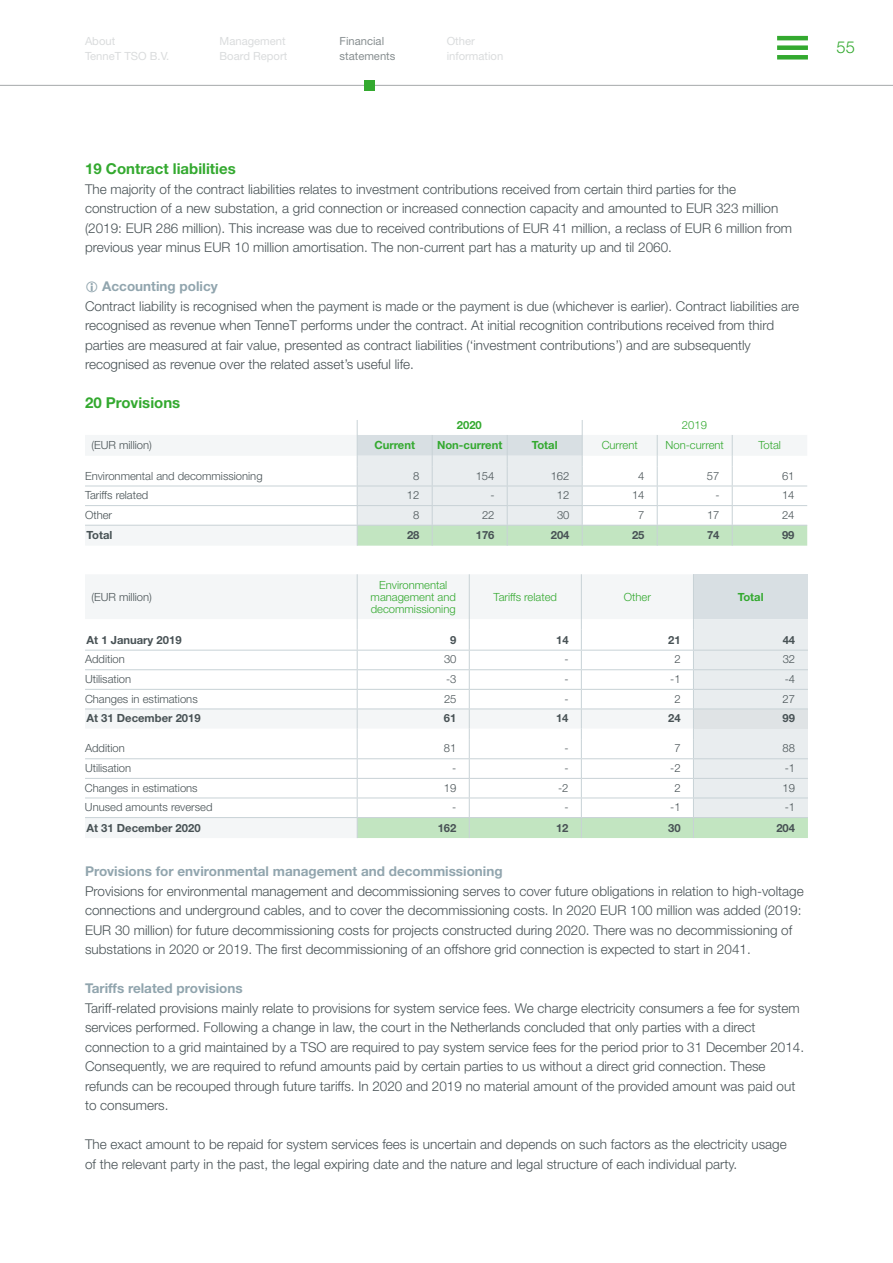
<style>
.page{position:relative;width:893px;height:1263px;background:#fff}
.page>*{position:absolute;margin:0;border:0;box-sizing:border-box;transform-origin:0 0}
.t1{font:300 16.5px "Helvetica Neue LT Std";color:#33a92f}
.t2{font:700 15px "Helvetica Neue LT Std";color:#33a92f}
.t3{font:300 13.5px/19.5px "Helvetica Neue LT Std";color:#485255}
.t4{font:700 13.5px "Helvetica Neue LT Std";color:#91a5ae}
.t5{font:300 11.25px "Helvetica Neue LT Std";color:#485255}
.t6{font:700 11.25px "Helvetica Neue LT Std";color:#485255}
.t7{font:300 11.25px/12px "Helvetica Neue LT Std";color:#33a92f;text-align:center}
.t8{font:11.25px/14.2px "Helvetica Neue LT Std";color:#dadcdd}
.t9{font:700 11.25px "Helvetica Neue LT Std";color:#33a92f}
.t10{font:11.25px/14.2px "Helvetica Neue LT Std";color:#888f91}
</style>
<div class="page">
<svg style="left:85px;top:435px;width:272px;height:111px"></svg>
<hr style="left:85px;top:486px;width:272px;height:1px;background:#c8d2d6">
<hr style="left:85px;top:505px;width:272px;height:1px;background:#c8d2d6">
<hr style="left:85px;top:525px;width:272px;height:1px;background:#c8d2d6">
<svg style="left:357px;top:420px;width:450px;height:126px"></svg>
<svg style="left:85px;top:574px;width:608px;height:264px"></svg>
<div style="left:693px;top:574px;width:115px;height:45px;background:#d8dfe3"></div>
<hr style="left:357px;top:574px;width:1px;height:45px;background:#c8d2d6">
<hr style="left:469px;top:574px;width:1px;height:45px;background:#c8d2d6">
<hr style="left:581px;top:574px;width:1px;height:45px;background:#c8d2d6">
<hr style="left:693px;top:574px;width:1px;height:45px;background:#c8d2d6">
<hr style="left:85px;top:650px;width:272px;height:1px;background:#c8d2d6">
<hr style="left:85px;top:669px;width:272px;height:1px;background:#c8d2d6">
<hr style="left:85px;top:689px;width:272px;height:1px;background:#c8d2d6">
<hr style="left:85px;top:708px;width:272px;height:1px;background:#c8d2d6">
<hr style="left:85px;top:758px;width:272px;height:1px;background:#c8d2d6">
<hr style="left:85px;top:778px;width:272px;height:1px;background:#c8d2d6">
<hr style="left:85px;top:798px;width:272px;height:1px;background:#c8d2d6">
<hr style="left:85px;top:817px;width:272px;height:1px;background:#c8d2d6">
<svg style="left:357px;top:619px;width:451px;height:219px"></svg>
<hr style="left:0;top:85px;width:893px;height:1px;background:#a5a9aa">
<div style="left:364px;top:80px;width:11px;height:10px;background:#33a92f"></div>
<hr style="left:777px;top:36px;width:31px;height:4px;background:#33a92f">
<div style="left:777px;top:45px;width:31px;height:5px;background:#33a92f"></div>
<div style="left:777px;top:55px;width:31px;height:5px;background:#33a92f"></div>
<p class="t8" style="left:85px;top:34px;width:86px">About<br>TenneT TSO B.V.</p>
<p class="t8" style="left:447px;top:34px;width:58px">Other information</p>
<p class="t8" style="left:220px;top:34px;width:69px">Management<br>Board Report</p>
<p class="t10" style="left:340px;top:34px;width:57px">Financial statements</p>
<p class="t1" style="left:837px;top:37px;width:20px">55</p>
<p class="t2" style="left:85px;top:160px;width:152px">19 Contract liabilities</p>
<p class="t3" style="left:85px;top:179px;width:708px">The majority of the contract liabilities relates to investment contributions received from certain third parties for the construction of a new substation, a grid connection or increased connection capacity and amounted to EUR 323 million (2019: EUR 286 million). This increase was due to received contributions of EUR 41 million, a reclass of EUR 6 million from previous year minus EUR 10 million amortisation. The non-current part has a maturity up and til 2060.</p>
<p class="t4" style="left:102px;top:278px;width:117px">Accounting policy</p>
<p class="t3" style="left:85px;top:296px;width:716px">Contract liability is recognised when the payment is made or the payment is due (whichever is earlier). Contract liabilities are recognised as revenue when TenneT performs under the contract. At initial recognition contributions received from third parties are measured at fair value, presented as contract liabilities (‘investment contributions’) and are subsequently recognised as revenue over the related asset’s useful life.</p>
<p class="t2" style="left:85px;top:394px;width:97px">20 Provisions</p>
<p class="t9" style="left:457px;top:418px;width:27px">2020</p>
<p class="t7" style="left:682px;top:418px;width:27px">2019</p>
<p class="t5" style="left:91px;top:438px;width:62px">(EUR million)</p>
<p class="t9" style="left:374px;top:438px;width:42px">Current</p>
<p class="t9" style="left:437px;top:438px;width:67px">Non-current</p>
<p class="t9" style="left:532px;top:438px;width:27px">Total</p>
<p class="t7" style="left:602px;top:439px;width:38px">Current</p>
<p class="t7" style="left:665px;top:439px;width:60px">Non-current</p>
<p class="t7" style="left:758px;top:439px;width:24px">Total</p>
<p class="t5" style="left:85px;top:469px;width:179px">Environmental and decommissioning</p>
<p class="t5" style="left:413px;top:469px;width:8px">8</p>
<p class="t5" style="left:476px;top:469px;width:20px">154</p>
<p class="t5" style="left:551px;top:469px;width:20px">162</p>
<p class="t5" style="left:638px;top:469px;width:8px">4</p>
<p class="t5" style="left:707px;top:469px;width:14px">57</p>
<p class="t5" style="left:782px;top:469px;width:14px">61</p>
<p class="t5" style="left:85px;top:488px;width:65px">Tariffs related</p>
<p class="t5" style="left:407px;top:488px;width:14px">12</p>
<p class="t5" style="left:490px;top:488px;width:6px">-</p>
<p class="t5" style="left:557px;top:488px;width:14px">12</p>
<p class="t5" style="left:632px;top:488px;width:14px">14</p>
<p class="t5" style="left:715px;top:488px;width:6px">-</p>
<p class="t5" style="left:782px;top:488px;width:14px">14</p>
<p class="t5" style="left:85px;top:508px;width:29px">Other</p>
<p class="t5" style="left:413px;top:508px;width:8px">8</p>
<p class="t5" style="left:482px;top:508px;width:14px">22</p>
<p class="t5" style="left:557px;top:508px;width:14px">30</p>
<p class="t5" style="left:638px;top:508px;width:8px">7</p>
<p class="t5" style="left:707px;top:508px;width:14px">17</p>
<p class="t5" style="left:782px;top:508px;width:14px">24</p>
<p class="t6" style="left:87px;top:528px;width:27px">Total</p>
<p class="t6" style="left:407px;top:528px;width:14px">28</p>
<p class="t6" style="left:476px;top:528px;width:20px">176</p>
<p class="t6" style="left:551px;top:528px;width:20px">204</p>
<p class="t6" style="left:632px;top:528px;width:14px">25</p>
<p class="t6" style="left:707px;top:528px;width:14px">74</p>
<p class="t6" style="left:782px;top:528px;width:14px">99</p>
<p class="t5" style="left:91px;top:590px;width:62px">(EUR million)</p>
<p class="t7" style="left:371px;top:578px;width:87px">Environmental management and decommissioning</p>
<p class="t7" style="left:494px;top:590px;width:65px">Tariffs related</p>
<p class="t7" style="left:624px;top:590px;width:29px">Other</p>
<p class="t9" style="left:738px;top:590px;width:27px">Total</p>
<p class="t6" style="left:87px;top:633px;width:97px">At 1 January 2019</p>
<p class="t6" style="left:450px;top:633px;width:8px">9</p>
<p class="t6" style="left:556px;top:633px;width:14px">14</p>
<p class="t6" style="left:668px;top:633px;width:14px">21</p>
<p class="t6" style="left:783px;top:633px;width:14px">44</p>
<p class="t5" style="left:85px;top:652px;width:41px">Addition</p>
<p class="t5" style="left:444px;top:652px;width:14px">30</p>
<p class="t5" style="left:564px;top:652px;width:6px">-</p>
<p class="t5" style="left:674px;top:652px;width:8px">2</p>
<p class="t5" style="left:783px;top:652px;width:14px">32</p>
<p class="t5" style="left:85px;top:672px;width:48px">Utilisation</p>
<p class="t5" style="left:446px;top:672px;width:12px">-3</p>
<p class="t5" style="left:564px;top:672px;width:6px">-</p>
<p class="t5" style="left:670px;top:672px;width:12px">-1</p>
<p class="t5" style="left:785px;top:672px;width:12px">-4</p>
<p class="t5" style="left:85px;top:692px;width:114px">Changes in estimations</p>
<p class="t5" style="left:444px;top:692px;width:14px">25</p>
<p class="t5" style="left:564px;top:692px;width:6px">-</p>
<p class="t5" style="left:674px;top:692px;width:8px">2</p>
<p class="t5" style="left:783px;top:692px;width:14px">27</p>
<p class="t6" style="left:87px;top:711px;width:116px">At 31 December 2019</p>
<p class="t6" style="left:444px;top:711px;width:14px">61</p>
<p class="t6" style="left:556px;top:711px;width:14px">14</p>
<p class="t6" style="left:668px;top:711px;width:14px">24</p>
<p class="t6" style="left:783px;top:711px;width:14px">99</p>
<p class="t5" style="left:85px;top:741px;width:41px">Addition</p>
<p class="t5" style="left:444px;top:741px;width:14px">81</p>
<p class="t5" style="left:564px;top:741px;width:6px">-</p>
<p class="t5" style="left:674px;top:741px;width:8px">7</p>
<p class="t5" style="left:783px;top:741px;width:14px">88</p>
<p class="t5" style="left:85px;top:761px;width:48px">Utilisation</p>
<p class="t5" style="left:452px;top:761px;width:6px">-</p>
<p class="t5" style="left:564px;top:761px;width:6px">-</p>
<p class="t5" style="left:670px;top:761px;width:12px">-2</p>
<p class="t5" style="left:785px;top:761px;width:12px">-1</p>
<p class="t5" style="left:85px;top:781px;width:114px">Changes in estimations</p>
<p class="t5" style="left:444px;top:781px;width:14px">19</p>
<p class="t5" style="left:558px;top:781px;width:12px">-2</p>
<p class="t5" style="left:674px;top:781px;width:8px">2</p>
<p class="t5" style="left:783px;top:781px;width:14px">19</p>
<p class="t5" style="left:85px;top:800px;width:129px">Unused amounts reversed</p>
<p class="t5" style="left:452px;top:800px;width:6px">-</p>
<p class="t5" style="left:564px;top:800px;width:6px">-</p>
<p class="t5" style="left:670px;top:800px;width:12px">-1</p>
<p class="t5" style="left:785px;top:800px;width:12px">-1</p>
<p class="t6" style="left:86px;top:821px;width:116px">At 31 December 2020</p>
<p class="t6" style="left:438px;top:821px;width:20px">162</p>
<p class="t6" style="left:556px;top:821px;width:14px">12</p>
<p class="t6" style="left:668px;top:821px;width:14px">30</p>
<p class="t6" style="left:776px;top:821px;width:20px">204</p>
<p class="t4" style="left:85px;top:863px;width:419px">Provisions for environmental management and decommissioning</p>
<p class="t3" style="left:85px;top:881px;width:720px">Provisions for environmental management and decommissioning serves to cover future obligations in relation to high-voltage connections and underground cables, and to cover the decommissioning costs. In 2020 EUR 100 million was added (2019:<br>EUR 30 million) for future decommissioning costs for projects constructed during 2020. There was no decommissioning of substations in 2020 or 2019. The first decommissioning of an offshore grid connection is expected to start in 2041.</p>
<p class="t4" style="left:85px;top:980px;width:159px">Tariffs related provisions</p>
<p class="t3" style="left:85px;top:998px;width:721px">Tariff-related provisions mainly relate to provisions for system service fees. We charge electricity consumers a fee for system services performed. Following a change in law, the court in the Netherlands concluded that only parties with a direct connection to a grid maintained by a TSO are required to pay system service fees for the period prior to 31 December 2014.<br>Consequently, we are required to refund amounts paid by certain parties to us without a direct grid connection. These refunds can be recouped through future tariffs. In 2020 and 2019 no material amount of the provided amount was paid out to consumers.</p>
<p class="t3" style="left:85px;top:1134px;width:703px">The exact amount to be repaid for system services fees is uncertain and depends on such factors as the electricity usage of the relevant party in the past, the legal expiring date and the nature and legal structure of each individual party.</p>
</div>
